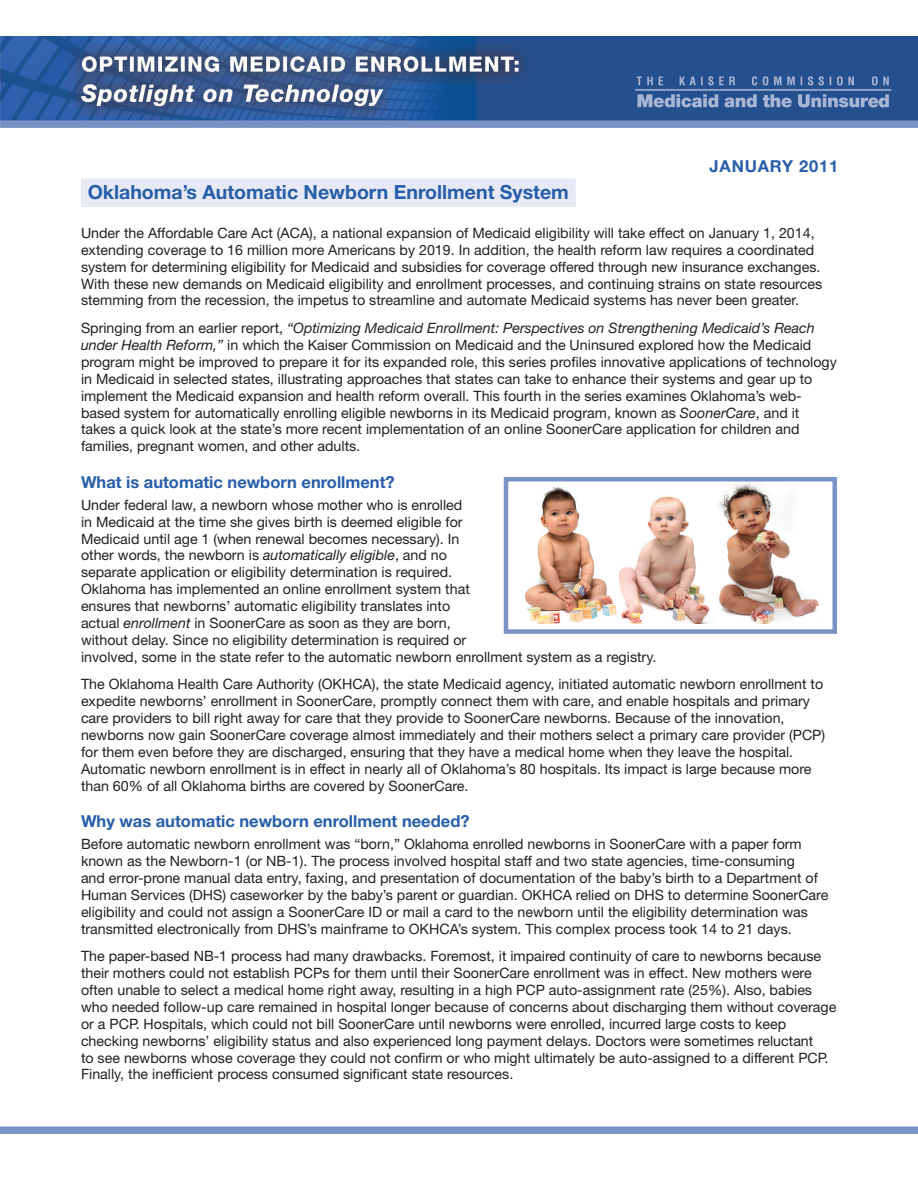
<style>
.page{position:relative;width:918px;height:1188px;background:#fff}
.page>*{position:absolute;margin:0;border:0;box-sizing:border-box;transform-origin:0 0}
.t1{font:700 19.5px "Helvetica Neue";color:#275da9}
.t2{font:700 16.5px "Helvetica Neue";color:#275da9}
.t3{font:700 16.5px "Helvetica Neue";letter-spacing:.05em;color:#275da9}
.t4{font:14.25px/16.8px "Helvetica Neue";color:#231f20}
.s1{font-style:italic}
</style>
<div class="page">
<img style="left:0;top:36px;width:918px;height:92px">
<div style="left:0;top:1126px;width:918px;height:8px;background:#7a92c4"></div>
<div style="left:81px;top:178px;width:495px;height:29px;background:#e7eaf4"></div>
<img style="left:524px;top:482px;width:295px;height:141px">
<div style="left:504px;top:477px;width:333px;height:157px;border:4px solid #7a92c4"></div>
<p class="t3" style="left:710px;top:156px;width:130px">Jan uary 2011</p>
<h1 class="t1" style="left:88px;top:180px;width:483px">Oklahoma’s Automatic Newborn Enrollment System</h1>
<p class="t4" style="left:81px;top:224px;width:743px">Under the Affordable Care Act (ACA), a national expansion of Medicaid eligibility will take effect on January 1, 2014, extending coverage to 16 million more Americans by 2019. In addition, the health reform law requires a coordinated system for determining eligibility for Medicaid and subsidies for coverage offered through new insurance exchanges.<br>With these new demands on Medicaid eligibility and enrollment processes, and continuing strains on state resources stemming from the recession, the impetus to streamline and automate Medicaid systems has never been greater.</p>
<p class="t4" style="left:81px;top:319px;width:757px">Springing from an earlier report, <span class="s1">“Optimizing Medicaid Enrollment: Perspectives on Strengthening Medicaid’s Reach under Health Reform,”</span> in which the Kaiser Commission on Medicaid and the Uninsured explored how the Medicaid program might be improved to prepare it for its expanded role, this series profiles innovative applications of technology in Medicaid in selected states, illustrating approaches that states can take to enhance their systems and gear up to implement the Medicaid expansion and health reform overall. This fourth in the series examines Oklahoma’s web&shy;based system for automatically enrolling eligible newborns in its Medicaid program, known as <span class="s1">SoonerCare</span>, and it takes a quick look at the state’s more recent implementation of an online SoonerCare application for children and families, pregnant women, and other adults.</p>
<p class="t2" style="left:81px;top:471px;width:315px">What is automatic newborn enrollment?</p>
<p class="t4" style="left:81px;top:496px;width:577px">Under federal law, a newborn whose mother who is enrolled<br>in Medicaid at the time she gives birth is deemed eligible for<br>Medicaid until age 1 (when renewal becomes necessary). In<br>other words, the newborn is <span class="s1">automatically eligible</span>, and no<br>separate application or eligibility determination is required.<br>Oklahoma has implemented an online enrollment system that<br>ensures that newborns’ automatic eligibility translates into<br>actual <span class="s1">enrollment</span> in SoonerCare as soon as they are born,<br>without delay. Since no eligibility determination is required or<br>involved, some in the state refer to the automatic newborn enrollment system as a registry.</p>
<p class="t4" style="left:81px;top:676px;width:746px">The Oklahoma Health Care Authority (OKHCA), the state Medicaid agency, initiated automatic newborn enrollment to expedite newborns’ enrollment in SoonerCare, promptly connect them with care, and enable hospitals and primary care providers to bill right away for care that they provide to SoonerCare newborns. Because of the innovation, newborns now gain SoonerCare coverage almost immediately and their mothers select a primary care provider (PCP) for them even before they are discharged, ensuring that they have a medical home when they leave the hospital.<br>Automatic newborn enrollment is in effect in nearly all of Oklahoma’s 80 hospitals. Its impact is large because more than 60% of all Oklahoma births are covered by SoonerCare.</p>
<p class="t2" style="left:81px;top:811px;width:390px">Why was automatic newborn enrollment needed?</p>
<p class="t4" style="left:81px;top:836px;width:749px">Before automatic newborn enrollment was “born,” Oklahoma enrolled newborns in SoonerCare with a paper form known as the Newborn-1 (or NB-1). The process involved hospital staff and two state agencies, time-consuming<br>and error-prone manual data entry, faxing, and presentation of documentation of the baby’s birth to a Department of Human Services (DHS) caseworker by the baby’s parent or guardian. OKHCA relied on DHS to determine SoonerCare eligibility and could not assign a SoonerCare ID or mail a card to the newborn until the eligibility determination was transmitted electronically from DHS’s mainframe to OKHCA’s system. This complex process took 14 to 21 days.</p>
<p class="t4" style="left:81px;top:948px;width:757px">The paper-based NB-1 process had many drawbacks. Foremost, it impaired continuity of care to newborns because their mothers could not establish PCPs for them until their SoonerCare enrollment was in effect. New mothers were often unable to select a medical home right away, resulting in a high PCP auto-assignment rate (25%). Also, babies who needed follow-up care remained in hospital longer because of concerns about discharging them without coverage or a PCP. Hospitals, which could not bill SoonerCare until newborns were enrolled, incurred large costs to keep checking newborns’ eligibility status and also experienced long payment delays. Doctors were sometimes reluctant<br>to see newborns whose coverage they could not confirm or who might ultimately be auto-assigned to a different PCP.<br>Finally, the inefficient process consumed significant state resources.</p>
</div>
